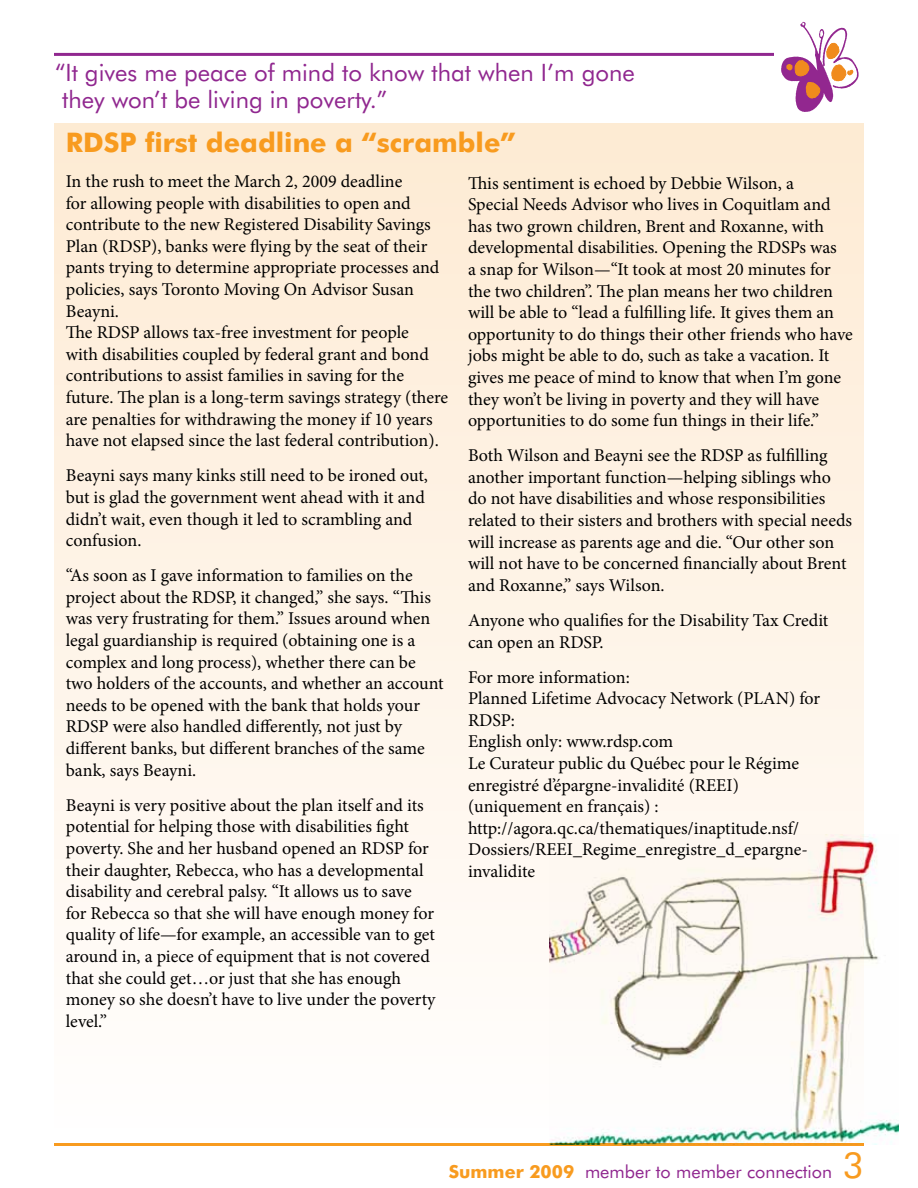
<style>
.page{position:relative;width:918px;height:1188px;background:#fff}
.page>*{position:absolute;margin:0;border:0;box-sizing:border-box;transform-origin:0 0}
.t1{font:700 27px "Futura BT";color:#f89b1f}
.t2{font:24px/27px "Futura BT";color:#90278f}
.t3{font:18px/21.6px "Minion Pro";color:#000}
.t4{font:18px "Futura BT";color:#90278f}
.s1{font-weight:700;color:#f89b1f}
.s2{font-size:36px;color:#f89b1f}
</style>
<div class="page">
<hr style="left:54px;top:1143px;width:810px;height:3px;background:#f89b1f">
<svg style="left:781px;top:22px;width:78px;height:90px"></svg>
<hr style="left:54px;top:53px;width:720px;height:3px;background:#90278f">
<div style="left:54px;top:123px;width:810px;height:1008px;background:linear-gradient(to bottom,#fdebd3,#fffefd)"></div>
<img style="left:549px;top:834px;width:350px;height:311px">
<h2 class="t2" style="left:55px;top:58px;width:581px">“It gives me peace of mind to know that when I’m gone they won’t be living in poverty.”</h2>
<h1 class="t1" style="left:66px;top:126px;width:452px">RDSP first deadline a “scramble”</h1>
<p class="t3" style="left:66px;top:171px;width:384px">In the rush to meet the March 2, 2009 deadline<br>for allowing people with disabilities to open and contribute to the new Registered Disability Savings Plan (RDSP), banks were flying by the seat of their pants trying to determine appropriate processes and policies, says Toronto Moving On Advisor Susan Beayni.<br>The RDSP allows tax-free investment for people<br>with disabilities coupled by federal grant and bond contributions to assist families in saving for the future. The plan is a long-term savings strategy (there are penalties for withdrawing the money if 10 years have not elapsed since the last federal contribution).</p>
<p class="t3" style="left:66px;top:465px;width:364px">Beayni says many kinks still need to be ironed out, but is glad the government went ahead with it and didn’t wait, even though it led to scrambling and confusion.</p>
<p class="t3" style="left:66px;top:565px;width:379px">“As soon as I gave information to families on the project about the RDSP, it changed,” she says. “This was very frustrating for them.” Issues around when legal guardianship is required (obtaining one is a complex and long process), whether there can be two holders of the accounts, and whether an account needs to be opened with the bank that holds your RDSP were also handled differently, not just by different banks, but different branches of the same bank, says Beayni.</p>
<p class="t3" style="left:66px;top:794px;width:371px">Beayni is very positive about the plan itself and its potential for helping those with disabilities fight poverty. She and her husband opened an RDSP for their daughter, Rebecca, who has a developmental disability and cerebral palsy. “It allows us to save for Rebecca so that she will have enough money for quality of life—for example, an accessible van to get around in, a piece of equipment that is not covered that she could get…or just that she has enough money so she doesn’t have to live under the poverty level.”</p>
<p class="t3" style="left:468px;top:172px;width:386px">This sentiment is echoed by Debbie Wilson, a<br>Special Needs Advisor who lives in Coquitlam and has two grown children, Brent and Roxanne, with developmental disabilities. Opening the RDSPs was<br>a snap for Wilson—“It took at most 20 minutes for the two children”. The plan means her two children will be able to “lead a fulfilling life. It gives them an opportunity to do things their other friends who have jobs might be able to do, such as take a vacation. It gives me peace of mind to know that when I’m gone they won’t be living in poverty and they will have opportunities to do some fun things in their life.”</p>
<p class="t3" style="left:468px;top:445px;width:386px">Both Wilson and Beayni see the RDSP as fulfilling another important function—helping siblings who do not have disabilities and whose responsibilities related to their sisters and brothers with special needs will increase as parents age and die. “Our other son will not have to be concerned financially about Brent and Roxanne,” says Wilson.</p>
<p class="t3" style="left:468px;top:610px;width:362px">Anyone who qualifies for the Disability Tax Credit can open an RDSP.</p>
<p class="t3" style="left:468px;top:666px;width:354px">For more information:<br>Planned Lifetime Advocacy Network (PLAN) for RDSP:<br>English only: www.rdsp.com<br>Le Curateur public du Québec pour le Régime enregistré d’épargne-invalidité (REEI) (uniquement en français) : http://agora.qc.ca/thematiques/inaptitude.nsf/ Dossiers/REEI_Regime_enregistre_d_epargne&shy;invalidite</p>
<p class="t4" style="left:449px;top:1160px;width:417px"><span class="s1">Summer 2009</span> member to member connection <span class="s2">3</span></p>
</div>
